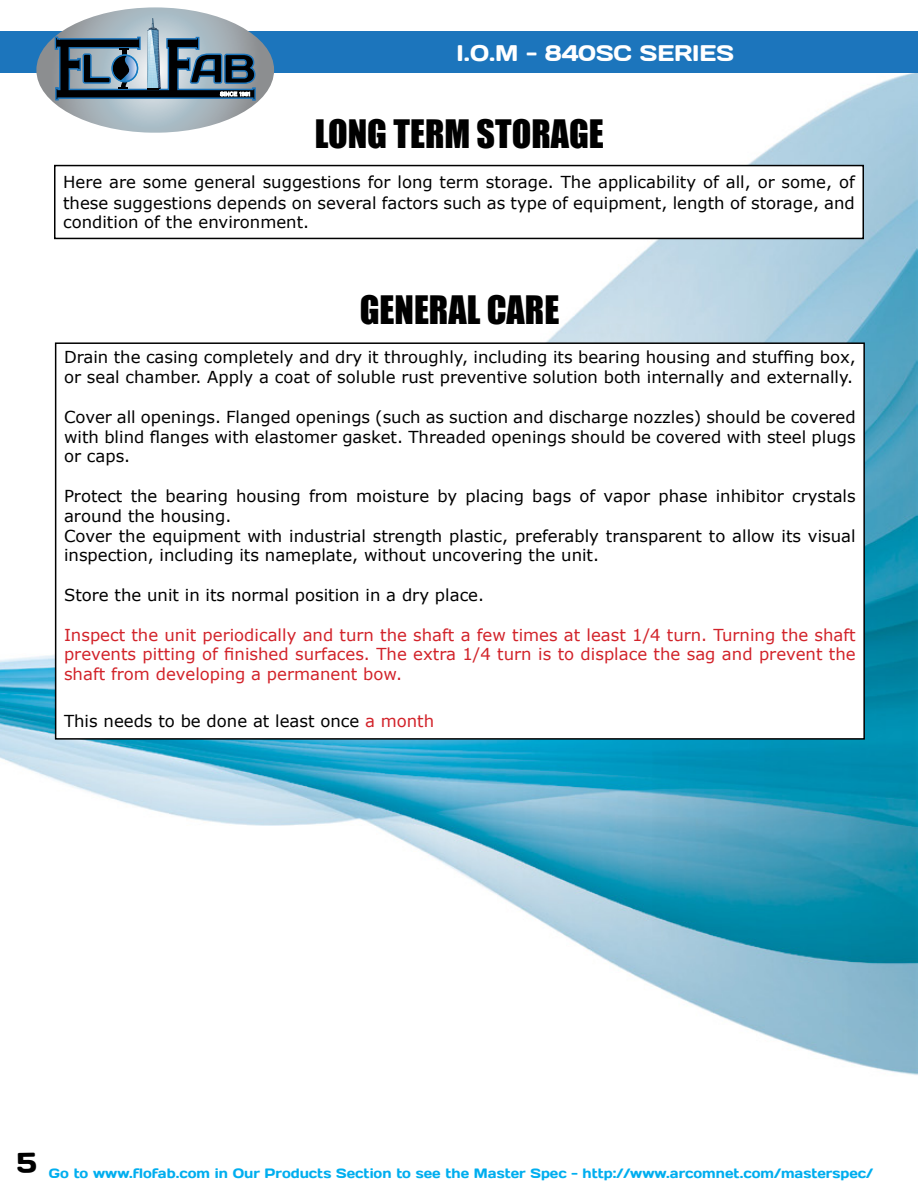
<style>
.page{position:relative;width:918px;height:1188px;background:#fff}
.page>*{position:absolute;margin:0;border:0;box-sizing:border-box;transform-origin:0 0}
.t1{font:36px "Impact";color:#000}
.t2{font:22.5px "Days";color:#fff}
.t3{font:16.5px/19.8px "Verdana";color:#000}
.t4{font:16.5px/19.8px "Verdana";color:#d2232a;text-align:justify}
.t5{font:13.5px "Days";color:#00aeef}
.s1{color:#d2232a}
</style>
<div class="page">
<img style="left:0;top:72px;width:918px;height:1003px">
<div style="left:0;top:31px;width:918px;height:41px;background:#1c75bc"></div>
<svg style="left:36px;top:7px;width:238px;height:126px"></svg>
<div style="left:55px;top:166px;width:808px;height:72px;background:#fff"></div>
<div style="left:54px;top:165px;width:810px;height:74px;border:2px solid #000"></div>
<div style="left:56px;top:343px;width:808px;height:396px;background:#fff"></div>
<div style="left:55px;top:342px;width:810px;height:398px;border:2px solid #000"></div>
<h2 class="t2" style="left:457px;top:38px;width:279px">I.O.M - 840SC SERIES</h2>
<h1 class="t1" style="left:315px;top:106px;width:290px">LONG TERM STORAGE</h1>
<p class="t3" style="left:63px;top:171px;width:793px;line-height:21px">Here are some general suggestions for long term storage. The applicability of all, or some, of these suggestions depends on several factors such as type of equipment, length of storage, and</p>
<p class="t3" style="left:63px;top:212px;width:248px">condition of the environment.</p>
<h1 class="t1" style="left:360px;top:282px;width:201px">GENERAL CARE</h1>
<p class="t3" style="left:64px;top:347px;width:793px">Drain the casing completely and dry it throughly, including its bearing housing and stuffing box, or seal chamber. Apply a coat of soluble rust preventive solution both internally and externally.</p>
<p class="t3" style="left:64px;top:407px;width:793px;text-align:justify">Cover all openings. Flanged openings (such as suction and discharge nozzles) should be covered with blind flanges with elastomer gasket. Threaded openings should be covered with steel plugs or caps.</p>
<p class="t3" style="left:64px;top:486px;width:793px">Protect the bearing housing from moisture by placing bags of vapor phase inhibitor crystals around the housing.<br>Cover the equipment with industrial strength plastic, preferably transparent to allow its visual inspection, including its nameplate, without uncovering the unit.</p>
<p class="t3" style="left:64px;top:585px;width:422px">Store the unit in its normal position in a dry place.</p>
<p class="t4" style="left:64px;top:624px;width:793px">Inspect the unit periodically and turn the shaft a few times at least 1/4 turn. Turning the shaft prevents pitting of finished surfaces. The extra 1/4 turn is to displace the sag and prevent the shaft from developing a permanent bow.</p>
<p class="t3" style="left:64px;top:711px;width:372px">This needs to be done at least once <span class="s1">a month</span></p>
<p class="t5" style="left:49px;top:1165px;width:826px">Go to www.flofab.com in Our Products Section to see the Master Spec - http://www.arcomnet.com/masterspec/</p>
</div>
